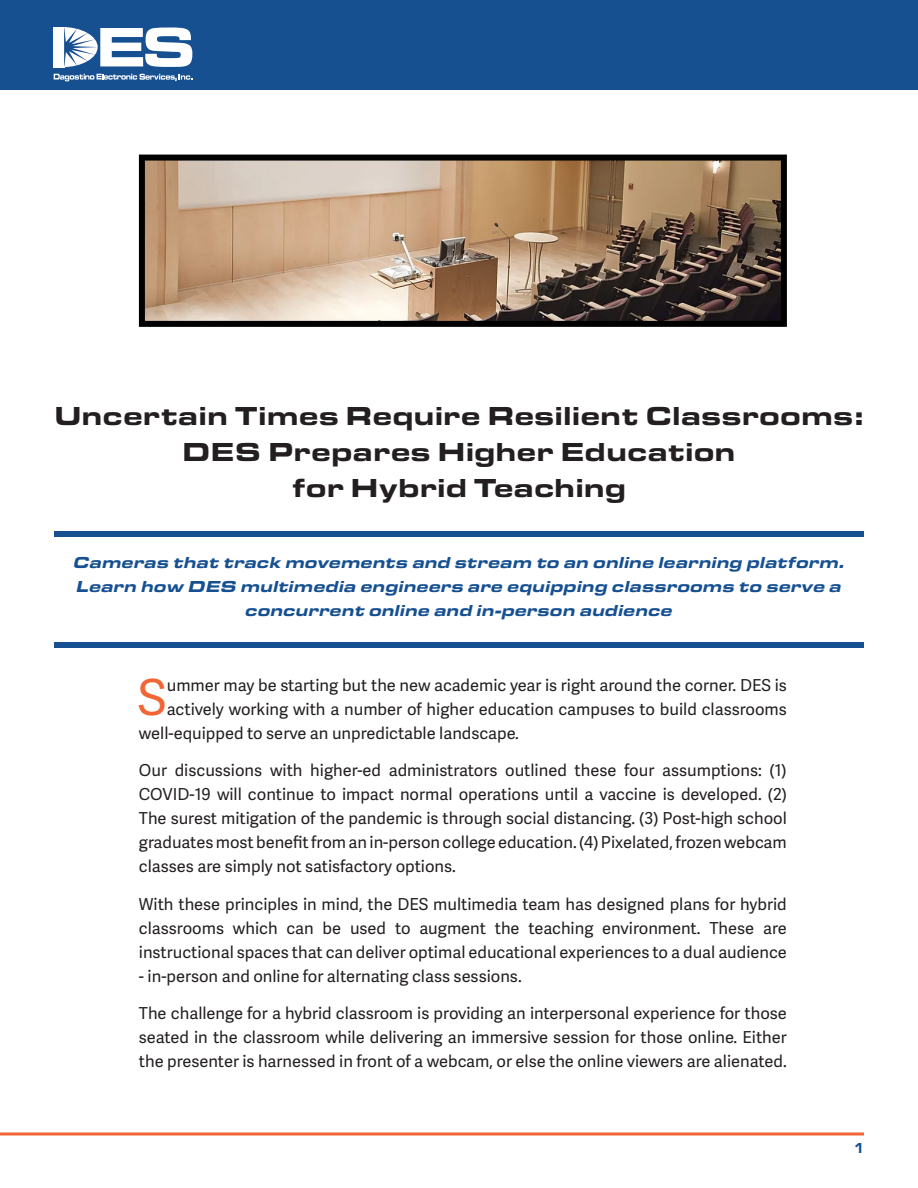
<style>
.page{position:relative;width:918px;height:1188px;background:#fff}
.page>*{position:absolute;margin:0;border:0;box-sizing:border-box;transform-origin:0 0}
.t1{font:49.65px "Adelle Sans";color:#f26636}
.t2{font:900 27px/36px "Eurostile Ext";color:#231f20;text-align:center}
.t3{font:16.5px/24px "Adelle Sans";color:#231f20;text-align:justify}
.t4{font:italic 900 16.5px/24px "Eurostile Ext";color:#165091;text-align:center}
.t5{font:15px "Eurostile Hea";color:#165091}
</style>
<div class="page">
<div style="left:54px;top:531px;width:810px;height:6px;background:#165091"></div>
<div style="left:0;top:0;width:918px;height:89px;background:#165091"></div>
<svg style="left:54px;top:74px;width:138px;height:7px"></svg>
<div style="left:54px;top:27px;width:11px;height:40px;background:#fff"></div>
<svg style="left:64px;top:27px;width:128px;height:40px"></svg>
<img style="left:146px;top:162px;width:634px;height:158px">
<div style="left:139px;top:155px;width:648px;height:172px;border:6px solid #000"></div>
<svg style="left:0;top:1132px;width:864px;height:4px;background:#f58c68"></svg>
<div style="left:54px;top:642px;width:810px;height:6px;background:#165091"></div>
<h2 class="t2" style="left:54px;top:396px;width:811px">Uncertain Times Require Resilient Classrooms:<br>DES Prepares Higher Education<br>for Hybrid Teaching</h2>
<p class="t4" style="left:73px;top:550px;width:773px">Cameras that track movements and stream to an online learning platform.<br>Learn how DES multimedia engineers are equipping classrooms to serve a concurrent online and in-person audience</p>
<h1 class="t1" style="left:138px;top:662px;width:30px">S</h1>
<p class="t3" style="left:167px;top:672px;width:622px">ummer may be starting but the new academic year is right around the corner. DES is</p>
<p class="t3" style="left:167px;top:696px;width:622px">actively working with a number of higher education campuses to build classrooms</p>
<p class="t3" style="left:139px;top:720px;width:382px">well-equipped to serve an unpredictable landscape.</p>
<p class="t3" style="left:139px;top:758px;width:650px">Our discussions with higher-ed administrators outlined these four assumptions: (1)<br>COVID-19 will continue to impact normal operations until a vaccine is developed. (2)<br>The surest mitigation of the pandemic is through social distancing. (3) Post-high school graduates most benefit from an in-person college education. (4) Pixelated, frozen webcam classes are simply not satisfactory options.</p>
<p class="t3" style="left:139px;top:891px;width:650px">With these principles in mind, the DES multimedia team has designed plans for hybrid classrooms which can be used to augment the teaching environment. These are instructional spaces that can deliver optimal educational experiences to a dual audience</p>
<p class="t3" style="left:139px;top:963px;width:384px">- in-person and online for alternating class sessions.</p>
<p class="t3" style="left:139px;top:1001px;width:650px">The challenge for a hybrid classroom is providing an interpersonal experience for those seated in the classroom while delivering an immersive session for those online. Either the presenter is harnessed in front of a webcam, or else the online viewers are alienated.</p>
<p class="t5" style="left:854px;top:1137px;width:11px">1</p>
</div>
